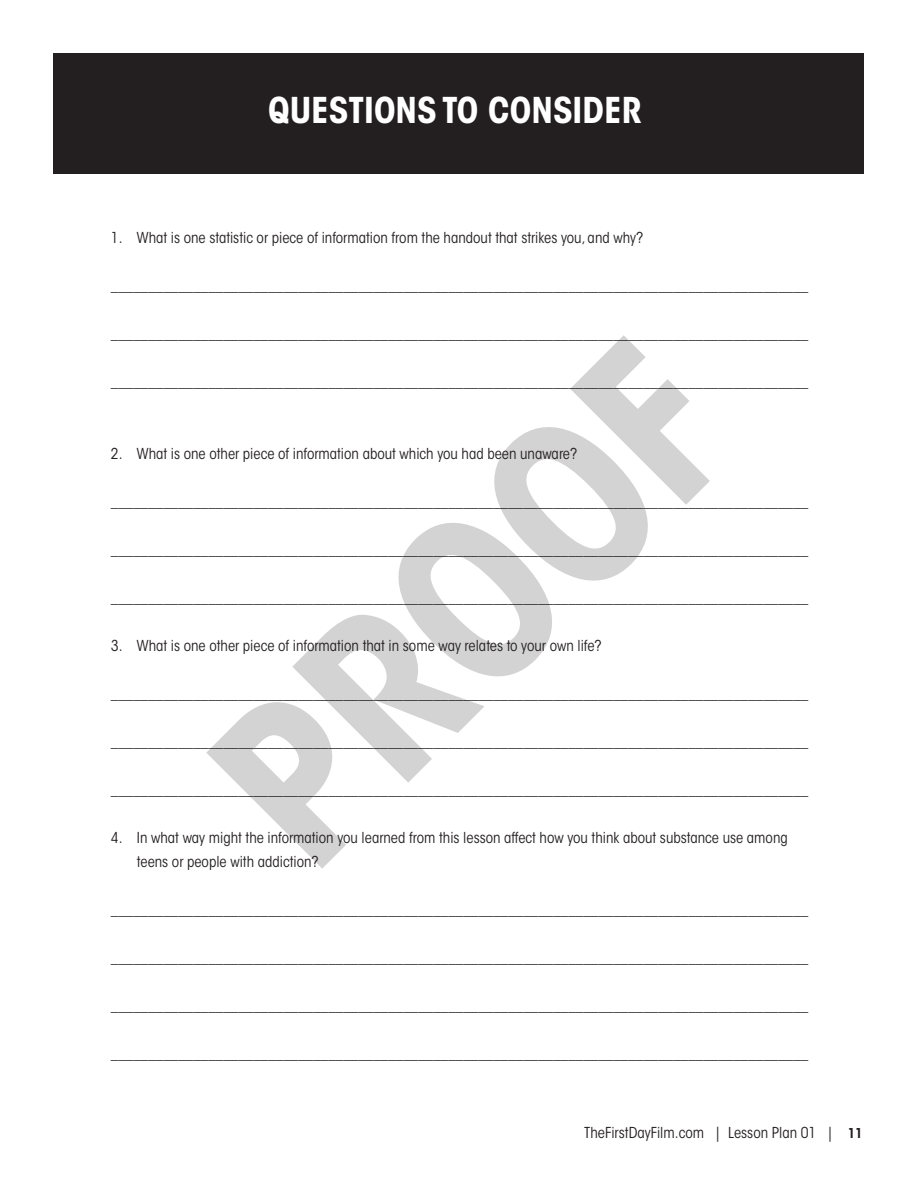
<style>
.page{position:relative;width:918px;height:1188px;background:#fff}
.page>*{position:absolute;margin:0;border:0;box-sizing:border-box;transform-origin:0 0}
.t1{font:700 condensed 221.7px "ITC Avant Garde Std";color:#231f20}
.t2{font:700 condensed 35.25px "ITC Avant Garde Std";color:#fff}
.t3{font:condensed 15px/24px "ITC Avant Garde Std";color:#231f20}
.s1{font-weight:700;font-size:13.5px}
</style>
<div class="page">
<div style="left:53px;top:53px;width:810px;height:121px;background:#231f20"></div>
<h2 class="t2" style="left:268px;top:88px;width:375px">QUESTIONS TO CONSIDER</h2>
<p class="t3" style="left:111px;top:225px;width:534px">1. What is one statistic or piece of information from the handout that strikes you, and why?</p>
<p class="t3" style="left:111px;top:273px;width:699px">_____________________________________________________________________________________________</p>
<h1 class="t1" style="left:154px;top:723px;width:617px;rotate:-45deg">PROOF</h1>
<p class="t3" style="left:111px;top:321px;width:699px">_____________________________________________________________________________________________</p>
<p class="t3" style="left:111px;top:369px;width:699px">_____________________________________________________________________________________________</p>
<p class="t3" style="left:111px;top:441px;width:468px">2. What is one other piece of information about which you had been unaware?</p>
<p class="t3" style="left:111px;top:489px;width:699px">_____________________________________________________________________________________________</p>
<p class="t3" style="left:111px;top:537px;width:699px">_____________________________________________________________________________________________</p>
<p class="t3" style="left:111px;top:585px;width:699px">_____________________________________________________________________________________________</p>
<p class="t3" style="left:111px;top:633px;width:492px">3. What is one other piece of information that in some way relates to your own life?</p>
<p class="t3" style="left:111px;top:681px;width:699px">_____________________________________________________________________________________________</p>
<p class="t3" style="left:111px;top:729px;width:699px">_____________________________________________________________________________________________</p>
<p class="t3" style="left:111px;top:777px;width:699px">_____________________________________________________________________________________________</p>
<p class="t3" style="left:137px;top:825px;width:652px;text-indent:-26px">4. In what way might the information you learned from this lesson affect how you think about substance use among teens or people with addiction?</p>
<p class="t3" style="left:111px;top:897px;width:699px">_____________________________________________________________________________________________</p>
<p class="t3" style="left:111px;top:945px;width:699px">_____________________________________________________________________________________________</p>
<p class="t3" style="left:111px;top:993px;width:699px">_____________________________________________________________________________________________</p>
<p class="t3" style="left:111px;top:1041px;width:699px">_____________________________________________________________________________________________</p>
<p class="t3" style="left:584px;top:1120px;width:280px">TheFirstDayFilm.com | Lesson Plan 01 | <span class="s1">11</span></p>
</div>
